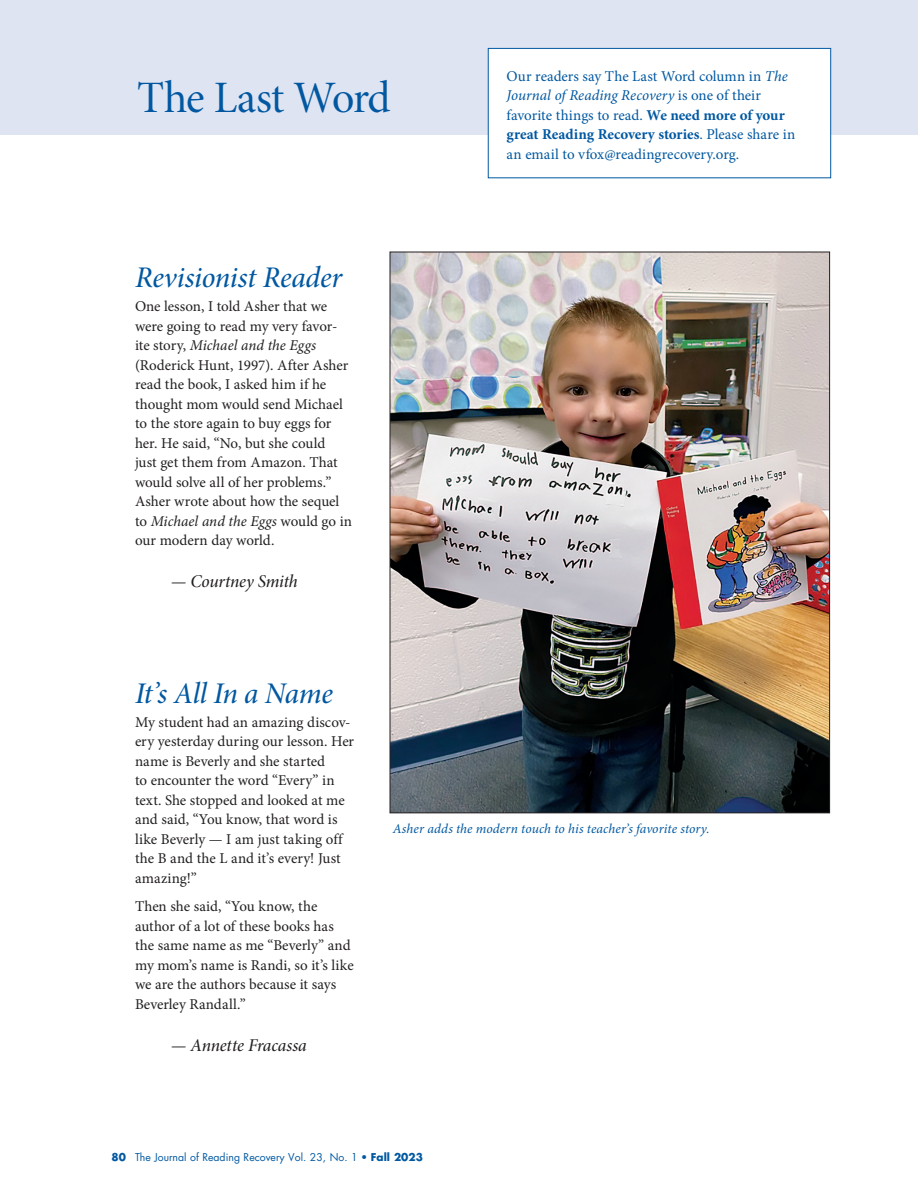
<style>
.page{position:relative;width:918px;height:1188px;background:#fff}
.page>*{position:absolute;margin:0;border:0;box-sizing:border-box;transform-origin:0 0}
.Article_Title{font:45px "Minion Pro Subh";letter-spacing:-.025em;color:#0158a1}
.Subhead{font:30px "Minion Pro Medium It Subh";letter-spacing:-.01em;color:#0158a1}
.Sub-Subhead{font:18px "Minion Pro Medium It Subh";letter-spacing:-.01em;color:#231f20}
.Text{font:15px/19.5px "Minion Pro";letter-spacing:-.005em;color:#231f20}
.Text-2{font:15px/19.5px "Minion Pro";letter-spacing:-.005em;color:#0158a1}
.t1{font:italic 13.5px "Minion Pro";letter-spacing:.005em;color:#0158a1}
.t2{font:10.5px "Futura Std";color:#0158a1}
.s1{font-style:italic}
.s2{font-weight:700}
</style>
<div class="page">
<div style="left:1px;top:0;width:917px;height:135px;background:#dfe4f2"></div>
<div style="left:488px;top:48px;width:343px;height:130px;background:#fff"></div>
<div style="left:488px;top:48px;width:343px;height:130px;border:1px solid #0158a1"></div>
<img style="left:392px;top:254px;width:436px;height:557px">
<p class="Article_Title" style="left:137px;top:69px;width:255px">The Last Word</p>
<p class="Text-2" style="left:507px;top:66px;width:290px">Our readers say The Last Word column in <span class="s1">The Journal of Reading Recovery</span> is one of their favorite things to read. <span class="s2">We need more of your great Reading Recovery stories</span>. Please share in an email to vfox@readingrecovery.org.</p>
<p class="Subhead" style="left:135px;top:258px;width:209px">Revisionist Reader</p>
<p class="Text" style="left:135px;top:297px;width:219px">One lesson, I told Asher that we were going to read my very favor&shy;ite story, <span class="s1">Michael and the Eggs </span>(Roderick Hunt, 1997). After Asher read the book, I asked him if he thought mom would send Michael to the store again to buy eggs for her. He said, “No, but she could<br>just get them from Amazon. That would solve all of her problems.”<br>Asher wrote about how the sequel to <span class="s1">Michael and the Eggs</span> would go in our modern day world.</p>
<p class="Sub-Subhead" style="left:171px;top:569px;width:128px">— Courtney Smith</p>
<p class="Subhead" style="left:135px;top:673px;width:199px">It’s All In a Name</p>
<p class="Text" style="left:135px;top:712px;width:221px">My student had an amazing discov&shy;ery yesterday during our lesson. Her name is Beverly and she started<br>to encounter the word “Every” in text. She stopped and looked at me and said, “You know, that word is like Beverly — I am just taking off the B and the L and it’s every! Just amazing!”</p>
<p class="Text" style="left:135px;top:897px;width:220px">Then she said, “You know, the author of a lot of these books has the same name as me “Beverly” and my mom’s name is Randi, so it’s like we are the authors because it says<br>Beverley Randall.”</p>
<p class="Sub-Subhead" style="left:171px;top:1033px;width:137px">— Annette Fracassa</p>
<p class="t1" style="left:393px;top:820px;width:318px">Asher adds the modern touch to his teacher’s favorite story.</p>
<p class="t2" style="left:112px;top:1150px;width:313px"><span class="s2">80</span> The Journal of Reading Recovery Vol. 23, No. 1 • <span class="s2">Fall 2023</span></p>
</div>
